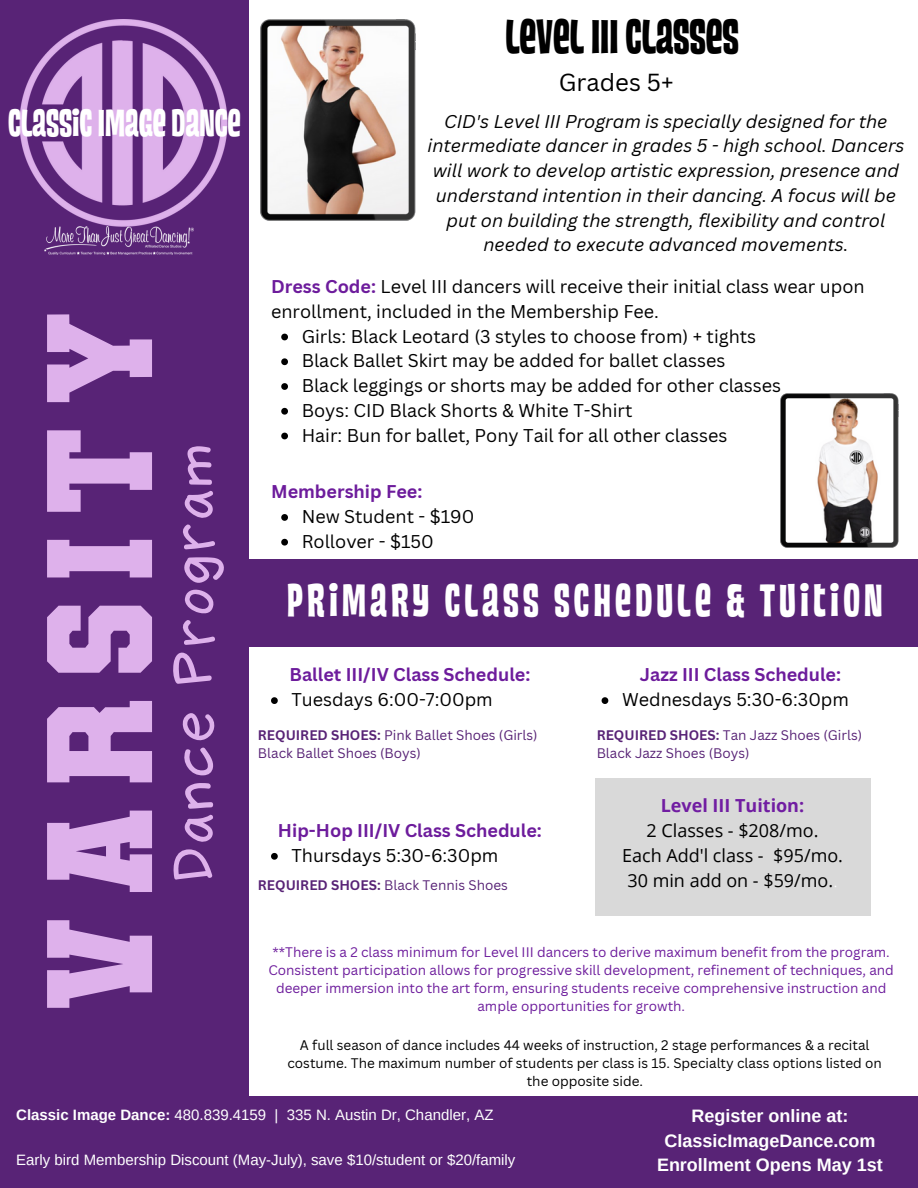
<style>
.page{position:relative;width:918px;height:1188px;background:#fff}
.page>*{position:absolute;margin:0;border:0;box-sizing:border-box;transform-origin:0 0}
.t1{font:700 150px "Varsity Team";letter-spacing:.105em;color:#deb1eb}
.t2{font:60px "Didno";letter-spacing:.075em;color:#deb1eb}
.t3{font:47.25px "House Movements Custom";color:#000}
.t4{font:45px "House Movements Custom";letter-spacing:.095em;color:#fff}
.t5{font:37.5px "House Movements Custom";color:#fff}
.t6{font:24px "Canva Sans";color:#000}
.t7{font:18px/24.8px "Canva Sans";color:#000}
.t8{font:italic 18px/24.8px "Canva Sans";color:#000;text-align:center}
.t9{font:700 18px "Canva Sans";color:#6d1c9c}
.t10{font:700 18px/24.8px "Arimo";color:#fff;text-align:center}
.t11{font:18px "Open Sans";color:#000}
.t12{font:700 18px "Open Sans";color:#711da2}
.t13{font:15px "Arimo";color:#fff}
.t14{font:13.5px/18px "Canva Sans";color:#6d1c9c;text-align:center}
.t15{font:13.5px/18px "Canva Sans";color:#000;text-align:center}
.t16{font:13.5px "Canva Sans";color:#582376}
.s1{font-weight:700;color:#6d1c9c}
.s2{font-weight:700}
.s3{font-weight:300;color:#fff}
</style>
<div class="page">
<div style="left:0;top:0;width:248px;height:1188px;background:#582376"></div>
<img style="left:261px;top:19px;width:154px;height:201px">
<div style="left:233px;top:559px;width:685px;height:88px;background:#582376"></div>
<div style="left:0;top:1096px;width:918px;height:92px;background:#582376"></div>
<img style="left:44px;top:233px;width:149px;height:22px">
<img style="left:19px;top:19px;width:209px;height:214px">
<img style="left:781px;top:393px;width:118px;height:154px">
<div style="left:595px;top:778px;width:275px;height:138px;background:#d9d9d9"></div>
<svg style="left:281px;top:334px;width:7px;height:6px"></svg>
<svg style="left:281px;top:358px;width:7px;height:7px"></svg>
<svg style="left:281px;top:383px;width:7px;height:7px"></svg>
<svg style="left:281px;top:408px;width:7px;height:7px"></svg>
<svg style="left:281px;top:433px;width:7px;height:6px"></svg>
<svg style="left:281px;top:514px;width:7px;height:7px"></svg>
<svg style="left:281px;top:539px;width:7px;height:7px"></svg>
<svg style="left:271px;top:697px;width:7px;height:7px"></svg>
<svg style="left:602px;top:697px;width:6px;height:7px"></svg>
<svg style="left:271px;top:853px;width:7px;height:7px"></svg>
<h6 class="t5" style="left:8px;top:108px;width:234px">CLASSICIMAGEDANCE</h6>
<p class="t1" style="left:19px;top:1014px;width:707px;rotate:-90deg">Varsity</p>
<p class="t2" style="left:163px;top:879px;width:437px;rotate:-90deg">Dance Program</p>
<p class="t3" style="left:505px;top:18px;width:235px">LEVELIIICLASSES</p>
<p class="t6" style="left:559px;top:66px;width:116px">Grades 5+</p>
<p class="t8" style="left:428px;top:108px;width:478px">CID's Level III Program is specially designed for the intermediate dancer in grades 5 - high school. Dancers will work to develop artistic expression, presence and understand intention in their dancing. A focus will be put on building the strength, flexibility and control needed to execute advanced movements.</p>
<h3 class="t7" style="left:271px;top:274px;width:595px"><span class="s1">Dress Code:</span> Level III dancers will receive their initial class wear upon enrollment, included in the Membership Fee.</h3>
<p class="t7" style="left:302px;top:323px;width:456px">Girls: Black Leotard (3 styles to choose from) + tights</p>
<p class="t7" style="left:302px;top:348px;width:425px">Black Ballet Skirt may be added for ballet classes</p>
<h5 class="t7" style="left:302px;top:373px;width:481px">Black leggings or shorts may be added for other classes</h5>
<h4 class="t7" style="left:302px;top:398px;width:332px">Boys: CID Black Shorts &amp; White T-Shirt</h4>
<p class="t7" style="left:302px;top:422px;width:427px">Hair: Bun for ballet, Pony Tail for all other classes</p>
<p class="t9" style="left:271px;top:479px;width:153px">Membership Fee:</p>
<p class="t7" style="left:302px;top:504px;width:174px">New Student - $190</p>
<p class="t7" style="left:302px;top:528px;width:134px">Rollover - $150</p>
<p class="t4" style="left:287px;top:582px;width:597px">PRIMARY CLASS SCHEDULE &amp; TUITION</p>
<p class="t9" style="left:289px;top:662px;width:242px">Ballet III/IV Class Schedule:</p>
<h6 class="t7" style="left:291px;top:687px;width:203px">Tuesdays 6:00-7:00pm</h6>
<p class="t16" style="left:258px;top:726px;width:281px"><span class="s2">REQUIRED SHOES:</span> Pink Ballet Shoes (Girls)</p>
<p class="t16" style="left:258px;top:744px;width:165px">Black Ballet Shoes (Boys)</p>
<p class="t9" style="left:278px;top:818px;width:265px">Hip-Hop III/IV Class Schedule:</p>
<p class="t7" style="left:291px;top:843px;width:208px">Thursdays 5:30-6:30pm</p>
<p class="t16" style="left:258px;top:876px;width:251px"><span class="s2">REQUIRED SHOES:</span> Black Tennis Shoes</p>
<h6 class="t9" style="left:640px;top:662px;width:203px">Jazz III Class Schedule:</h6>
<p class="t7" style="left:622px;top:687px;width:228px">Wednesdays 5:30-6:30pm</p>
<p class="t16" style="left:597px;top:726px;width:267px"><span class="s2">REQUIRED SHOES:</span> Tan Jazz Shoes (Girls)</p>
<p class="t16" style="left:597px;top:744px;width:154px">Black Jazz Shoes (Boys)</p>
<p class="t12" style="left:661px;top:793px;width:145px">Level III Tuition:</p>
<p class="t11" style="left:647px;top:818px;width:173px">2 Classes - $208/mo.</p>
<p class="t11" style="left:622px;top:843px;width:222px">Each Add'l class - $95/mo.</p>
<h6 class="t11" style="left:627px;top:867px;width:212px">30 min add on - $59/mo.<span class="s3">.</span></h6>
<p class="t14" style="left:268px;top:943px;width:627px">**There is a 2 class minimum for Level III dancers to derive maximum benefit from the program.<br>Consistent participation allows for progressive skill development, refinement of techniques, and deeper immersion into the art form, ensuring students receive comprehensive instruction and ample opportunities for growth.</p>
<p class="t15" style="left:287px;top:1035px;width:596px">A full season of dance includes 44 weeks of instruction, 2 stage performances &amp; a recital costume. The maximum number of students per class is 15. Specialty class options listed on the opposite side.</p>
<p class="t13" style="left:16px;top:1106px;width:479px"><span class="s2">Classic Image Dance:</span> 480.839.4159 | 335 N. Austin Dr, Chandler, AZ</p>
<p class="t13" style="left:16px;top:1151px;width:501px">Early bird Membership Discount (May-July), save $10/student or $20/family</p>
<h3 class="t10" style="left:657px;top:1103px;width:227px">Register online at:<br>ClassicImageDance.com<br>Enrollment Opens May 1st</h3>
</div>
